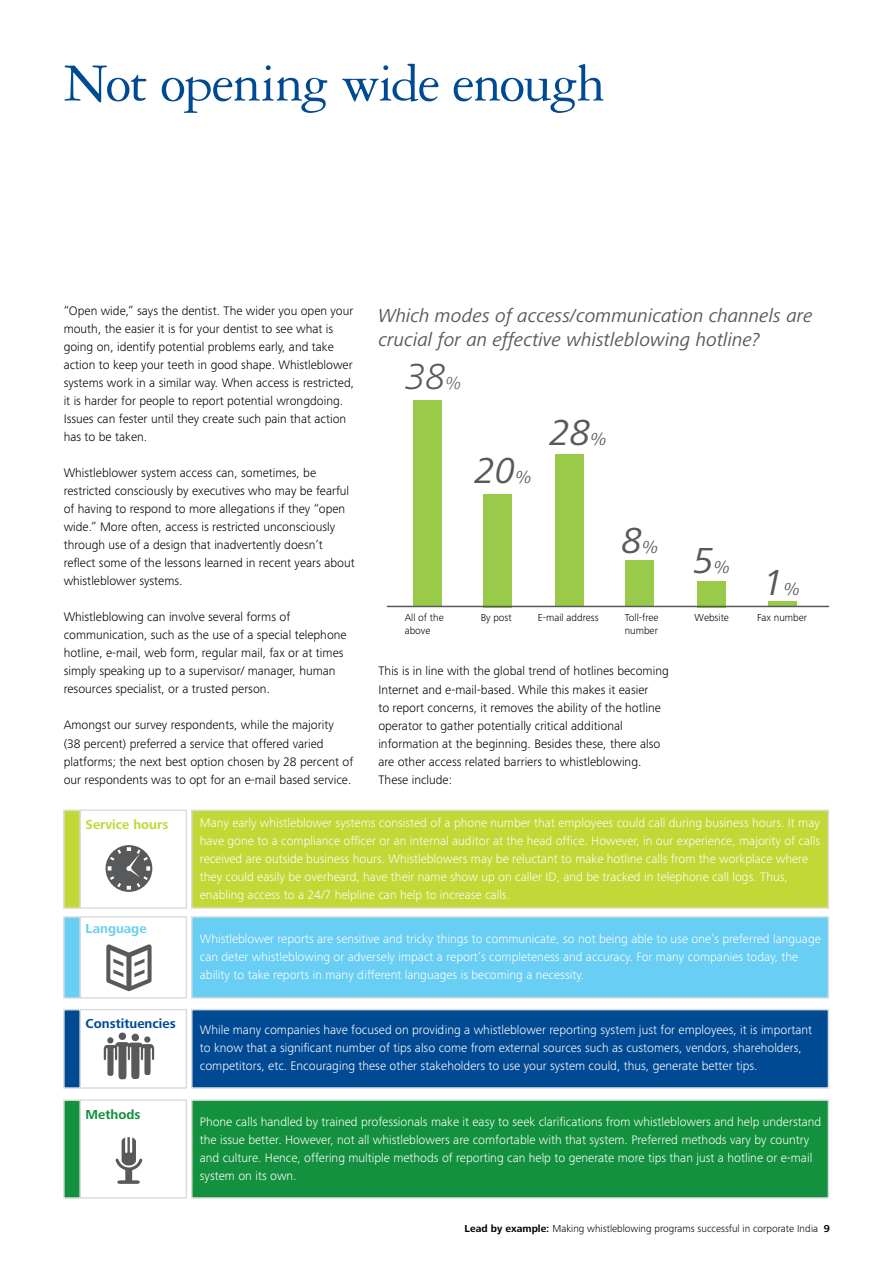
<style>
.page{position:relative;width:893px;height:1263px;background:#fff}
.page>*{position:absolute;margin:0;border:0;box-sizing:border-box;transform-origin:0 0}
.t1{font:57px "Garamond 3 LT Std";letter-spacing:-.03em;color:#004a94}
.t2{font:italic 37.5px "Frutiger Next Pro";color:#58595b}
.t3{font:italic 300 37.5px "Frutiger Next Pro";color:#58595b}
.t4{font:italic 19.5px/24px "Frutiger Next Pro";color:#58595b}
.t5{font:700 13.5px "Frutiger Next Pro";color:#004a94}
.t6{font:700 13.5px "Frutiger Next Pro";color:#c1d837}
.t7{font:700 13.5px "Frutiger Next Pro";color:#68cef3}
.t8{font:700 13.5px "Frutiger Next Pro";color:#13913e}
.t9{font:300 12.75px/18px "Frutiger Next Pro";color:#fff}
.t10{font:300 12.75px/18px "Frutiger Next Pro";color:#000}
.t11{font:300 10.5px/13.5px "Frutiger Next Pro";color:#000}
.s1{font-size:18px}
.s2{font-weight:700}
</style>
<div class="page">
<div style="left:413px;top:400px;width:28px;height:207px;background:#99ca49"></div>
<div style="left:484px;top:494px;width:28px;height:113px;background:#99ca49"></div>
<div style="left:555px;top:455px;width:29px;height:152px;background:#99ca49"></div>
<div style="left:626px;top:560px;width:28px;height:47px;background:#99ca49"></div>
<div style="left:697px;top:581px;width:28px;height:26px;background:#99ca49"></div>
<svg style="left:768px;top:602px;width:28px;height:4px"></svg>
<hr style="left:387px;top:606px;width:442px;height:1px;background:#58595b">
<div style="left:80px;top:809px;width:107px;height:100px;background:#fff;border:2px solid #dcddde"></div>
<div style="left:80px;top:1009px;width:107px;height:80px;background:#fff;border:2px solid #dcddde"></div>
<div style="left:80px;top:916px;width:107px;height:83px;background:#fff;border:2px solid #dcddde"></div>
<div style="left:80px;top:1099px;width:107px;height:100px;background:#fff;border:2px solid #dcddde"></div>
<div style="left:63px;top:809px;width:18px;height:100px;background:#c1d837;border:2px solid #dcddde"></div>
<div style="left:63px;top:1009px;width:18px;height:80px;background:#004a94;border:2px solid #dcddde"></div>
<div style="left:63px;top:916px;width:18px;height:83px;background:#68cef3;border:2px solid #dcddde"></div>
<div style="left:63px;top:1099px;width:18px;height:100px;background:#13913e;border:2px solid #dcddde"></div>
<div style="left:191px;top:809px;width:638px;height:100px;background:#c1d837;border:2px solid #dcddde"></div>
<div style="left:191px;top:1009px;width:638px;height:80px;background:#004a94;border:2px solid #dcddde"></div>
<div style="left:191px;top:916px;width:638px;height:83px;background:#68cef3;border:2px solid #dcddde"></div>
<div style="left:191px;top:1099px;width:638px;height:100px;background:#13913e;border:2px solid #dcddde"></div>
<svg style="left:106px;top:845px;width:46px;height:47px"></svg>
<svg style="left:106px;top:944px;width:46px;height:47px"></svg>
<svg style="left:104px;top:1032px;width:50px;height:47px"></svg>
<svg style="left:115px;top:1137px;width:27px;height:47px"></svg>
<h1 class="t1" style="left:64px;top:52px;width:543px">Not opening wide enough</h1>
<p class="t10" style="left:64px;top:302px;width:292px">“Open wide,” says the dentist. The wider you open your mouth, the easier it is for your dentist to see what is going on, identify potential problems early, and take action to keep your teeth in good shape. Whistleblower systems work in a similar way. When access is restricted, it is harder for people to report potential wrongdoing.<br>Issues can fester until they create such pain that action has to be taken.</p>
<p class="t10" style="left:64px;top:464px;width:293px">Whistleblower system access can, sometimes, be restricted consciously by executives who may be fearful of having to respond to more allegations if they “open wide.” More often, access is restricted unconsciously through use of a design that inadvertently doesn’t reflect some of the lessons learned in recent years about whistleblower systems.</p>
<p class="t10" style="left:64px;top:608px;width:285px">Whistleblowing can involve several forms of communication, such as the use of a special telephone hotline, e-mail, web form, regular mail, fax or at times simply speaking up to a supervisor/ manager, human resources specialist, or a trusted person.</p>
<p class="t10" style="left:64px;top:716px;width:291px">Amongst our survey respondents, while the majority (38 percent) preferred a service that offered varied platforms; the next best option chosen by 28 percent of our respondents was to opt for an e-mail based service.</p>
<h3 class="t4" style="left:378px;top:303px;width:436px">Which modes of access/communication channels are crucial for an effective whistleblowing hotline?</h3>
<h2 class="t3" style="left:406px;top:355px;width:57px">38<span class="s1">%</span></h2>
<h2 class="t2" style="left:475px;top:449px;width:58px">20<span class="s1">%</span></h2>
<h2 class="t2" style="left:550px;top:411px;width:58px">28<span class="s1">%</span></h2>
<p class="t11" style="left:405px;top:611px;width:41px">All of the above</p>
<h2 class="t2" style="left:622px;top:519px;width:38px">8<span class="s1">%</span></h2>
<h2 class="t2" style="left:694px;top:539px;width:38px">5<span class="s1">%</span></h2>
<h2 class="t2" style="left:763px;top:561px;width:38px">1<span class="s1">%</span></h2>
<p class="t11" style="left:481px;top:611px;width:33px">By post</p>
<p class="t11" style="left:538px;top:611px;width:62px">E-mail address</p>
<p class="t11" style="left:625px;top:611px;width:35px">Toll-free number</p>
<p class="t11" style="left:695px;top:611px;width:36px">Website</p>
<p class="t11" style="left:757px;top:611px;width:51px">Fax number</p>
<p class="t10" style="left:378px;top:662px;width:292px">This is in line with the global trend of hotlines becoming Internet and e-mail-based. While this makes it easier<br>to report concerns, it removes the ability of the hotline operator to gather potentially critical additional information at the beginning. Besides these, there also are other access related barriers to whistleblowing.<br>These include:</p>
<p class="t6" style="left:86px;top:817px;width:84px">Service hours</p>
<p class="t7" style="left:86px;top:921px;width:62px">Language</p>
<p class="t5" style="left:86px;top:1016px;width:92px">Constituencies</p>
<p class="t8" style="left:86px;top:1106px;width:56px">Methods</p>
<p class="t9" style="left:200px;top:814px;width:622px">Many early whistleblower systems consisted of a phone number that employees could call during business hours. It may have gone to a compliance officer or an internal auditor at the head office. However, in our experience, majority of calls received are outside business hours. Whistleblowers may be reluctant to make hotline calls from the workplace where they could easily be overheard, have their name show up on caller ID, and be tracked in telephone call logs. Thus, enabling access to a 24/7 helpline can help to increase calls.</p>
<p class="t9" style="left:200px;top:930px;width:622px">Whistleblower reports are sensitive and tricky things to communicate, so not being able to use one’s preferred language can deter whistleblowing or adversely impact a report’s completeness and accuracy. For many companies today, the ability to take reports in many different languages is becoming a necessity.</p>
<p class="t9" style="left:200px;top:1021px;width:614px">While many companies have focused on providing a whistleblower reporting system just for employees, it is important to know that a significant number of tips also come from external sources such as customers, vendors, shareholders, competitors, etc. Encouraging these other stakeholders to use your system could, thus, generate better tips.</p>
<p class="t9" style="left:200px;top:1112px;width:623px">Phone calls handled by trained professionals make it easy to seek clarifications from whistleblowers and help understand the issue better. However, not all whistleblowers are comfortable with that system. Preferred methods vary by country and culture. Hence, offering multiple methods of reporting can help to generate more tips than just a hotline or e-mail system on its own.</p>
<p class="t11" style="left:465px;top:1221px;width:367px"><span class="s2">Lead by example:</span> Making whistleblowing programs successful in corporate India <span class="s2">9</span></p>
</div>
